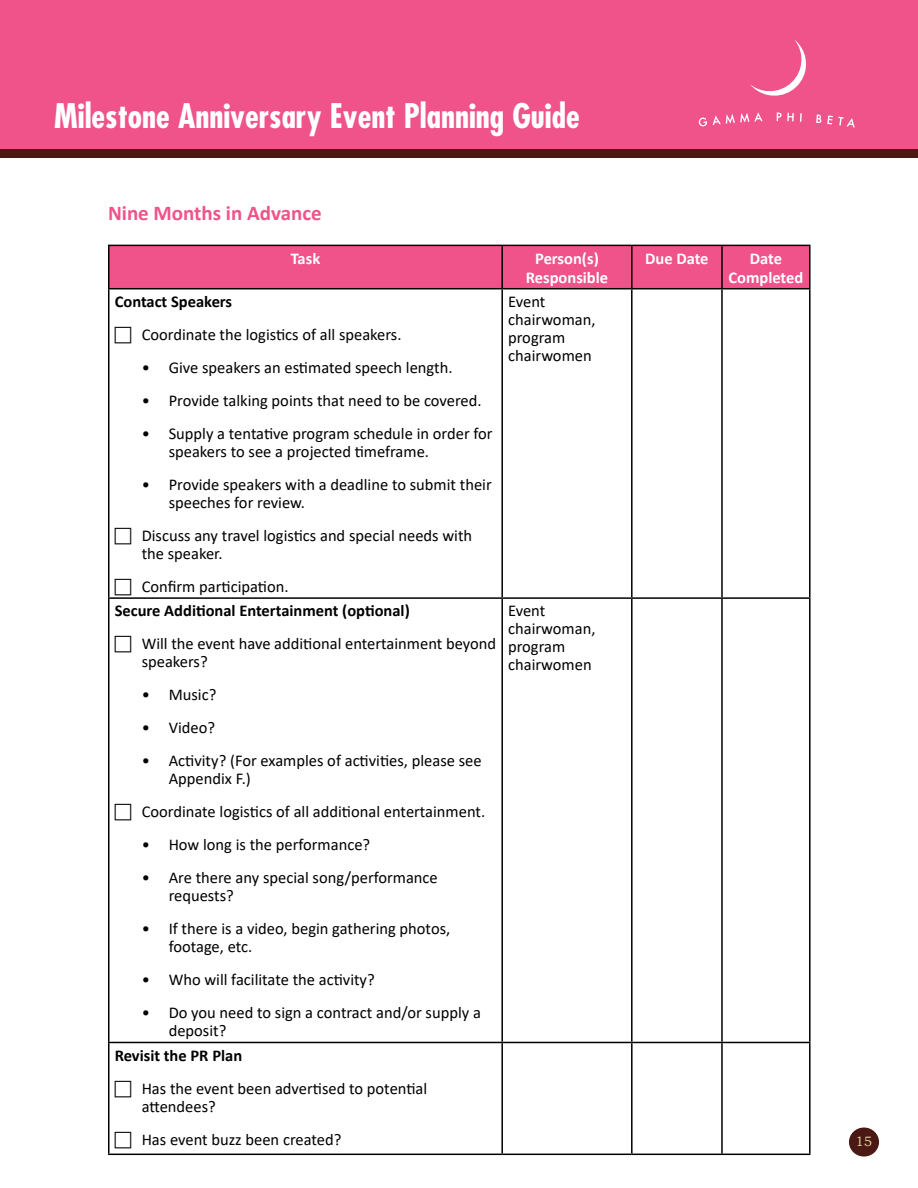
<style>
.page{position:relative;width:918px;height:1188px;background:#fff}
.page>*{position:absolute;margin:0;border:0;box-sizing:border-box;transform-origin:0 0}
.t1{font:700 condensed 33px "Futura Std";color:#fff}
.t2{font:700 21px "Calibri";color:#ef5389}
.t3{font:16.5px/18px "Calibri";color:#000}
.t4{font:700 16.5px "Calibri";color:#000}
.t5{font:700 16.5px/19px "Calibri";color:#fff;text-align:center}
.t6{font:13.5px "Bookman Old Style";color:#e8d3a5}
</style>
<div class="page">
<div style="left:0;top:0;width:918px;height:158px;background:#ef5389"></div>
<svg style="left:750px;top:39px;width:56px;height:57px"></svg>
<svg style="left:698px;top:117px;width:9px;height:10px"></svg>
<svg style="left:800px;top:113px;width:2px;height:9px"></svg>
<svg style="left:713px;top:112px;width:50px;height:13px"></svg>
<svg style="left:777px;top:113px;width:17px;height:8px"></svg>
<svg style="left:816px;top:114px;width:5px;height:9px"></svg>
<svg style="left:827px;top:116px;width:28px;height:12px"></svg>
<div style="left:0;top:149px;width:918px;height:9px;background:#4a1913"></div>
<div style="left:849px;top:1128px;width:30px;height:29px;background:#4a1913;border-radius:50%"></div>
<div style="left:110px;top:246px;width:699px;height:42px;background:#ef5389"></div>
<hr style="left:108px;top:245px;width:394px;height:1px;background:#000">
<hr style="left:108px;top:246px;width:2px;height:42px;background:#000">
<hr style="left:502px;top:245px;width:130px;height:1px;background:#000">
<hr style="left:501px;top:246px;width:2px;height:42px;background:#000">
<hr style="left:632px;top:245px;width:90px;height:1px;background:#000">
<hr style="left:631px;top:246px;width:2px;height:42px;background:#000">
<hr style="left:722px;top:245px;width:89px;height:1px;background:#000">
<hr style="left:721px;top:246px;width:2px;height:42px;background:#000">
<hr style="left:809px;top:246px;width:2px;height:42px;background:#000">
<hr style="left:108px;top:288px;width:394px;height:1px;background:#000">
<hr style="left:108px;top:289px;width:2px;height:308px;background:#000">
<hr style="left:502px;top:288px;width:130px;height:1px;background:#000">
<hr style="left:501px;top:289px;width:2px;height:308px;background:#000">
<hr style="left:632px;top:288px;width:90px;height:1px;background:#000">
<hr style="left:631px;top:289px;width:2px;height:308px;background:#000">
<hr style="left:722px;top:288px;width:89px;height:1px;background:#000">
<hr style="left:721px;top:289px;width:2px;height:308px;background:#000">
<hr style="left:809px;top:289px;width:2px;height:308px;background:#000">
<hr style="left:108px;top:597px;width:394px;height:2px;background:#000">
<hr style="left:108px;top:599px;width:2px;height:443px;background:#000">
<hr style="left:502px;top:597px;width:130px;height:2px;background:#000">
<hr style="left:501px;top:599px;width:2px;height:443px;background:#000">
<hr style="left:632px;top:597px;width:90px;height:2px;background:#000">
<hr style="left:631px;top:599px;width:2px;height:443px;background:#000">
<hr style="left:722px;top:597px;width:89px;height:2px;background:#000">
<hr style="left:721px;top:599px;width:2px;height:443px;background:#000">
<hr style="left:809px;top:599px;width:2px;height:443px;background:#000">
<hr style="left:108px;top:1042px;width:394px;height:1px;background:#000">
<hr style="left:108px;top:1043px;width:2px;height:111px;background:#000">
<hr style="left:502px;top:1042px;width:130px;height:1px;background:#000">
<hr style="left:501px;top:1043px;width:2px;height:111px;background:#000">
<hr style="left:632px;top:1042px;width:90px;height:1px;background:#000">
<hr style="left:631px;top:1043px;width:2px;height:111px;background:#000">
<hr style="left:722px;top:1042px;width:89px;height:1px;background:#000">
<hr style="left:721px;top:1043px;width:2px;height:111px;background:#000">
<hr style="left:809px;top:1043px;width:2px;height:111px;background:#000">
<hr style="left:108px;top:1154px;width:394px;height:1px;background:#000">
<hr style="left:502px;top:1154px;width:130px;height:1px;background:#000">
<hr style="left:632px;top:1154px;width:90px;height:1px;background:#000">
<hr style="left:722px;top:1154px;width:89px;height:1px;background:#000">
<h1 class="t1" style="left:54px;top:95px;width:527px">Milestone Anniversary Event Planning Guide</h1>
<p class="t2" style="left:108px;top:198px;width:215px">Nine Months in Advance</p>
<p class="t5" style="left:291px;top:249px;width:31px">Task</p>
<p class="t5" style="left:526px;top:249px;width:84px">Person(s)<br>Responsible</p>
<p class="t5" style="left:645px;top:249px;width:65px">Due Date</p>
<p class="t5" style="left:728px;top:249px;width:76px">Date<br>Completed</p>
<p class="t4" style="left:115px;top:290px;width:119px">Contact Speakers</p>
<p class="t3" style="left:142px;top:325px;width:261px">Coordinate the logistics of all speakers.</p>
<p class="t3" style="left:142px;top:358px;width:312px">• Give speakers an estimated speech length.</p>
<p class="t3" style="left:142px;top:391px;width:341px">• Provide talking points that need to be covered.</p>
<p class="t3" style="left:169px;top:424px;width:325px;text-indent:-27px">• Supply a tentative program schedule in order for speakers to see a projected timeframe.</p>
<p class="t3" style="left:169px;top:475px;width:325px;text-indent:-27px">• Provide speakers with a deadline to submit their speeches for review.</p>
<p class="t3" style="left:142px;top:526px;width:332px">Discuss any travel logistics and special needs with the speaker.</p>
<p class="t3" style="left:142px;top:577px;width:148px">Confirm participation.</p>
<p class="t3" style="left:508px;top:292px;width:89px">Event chairwoman, program chairwomen</p>
<p class="t4" style="left:115px;top:599px;width:297px">Secure Additional Entertainment (optional)</p>
<p class="t3" style="left:142px;top:635px;width:356px">Will the event have additional entertainment beyond speakers?</p>
<p class="t3" style="left:142px;top:686px;width:76px">• Music?</p>
<p class="t3" style="left:142px;top:719px;width:75px">• Video?</p>
<p class="t3" style="left:169px;top:752px;width:314px;text-indent:-27px">• Activity? (For examples of activities, please see<br>Appendix F.)</p>
<p class="t3" style="left:142px;top:803px;width:345px">Coordinate logistics of all additional entertainment.</p>
<p class="t3" style="left:142px;top:836px;width:230px">• How long is the performance?</p>
<p class="t3" style="left:169px;top:869px;width:271px;text-indent:-27px">• Are there any special song/performance requests?</p>
<p class="t3" style="left:169px;top:920px;width:283px;text-indent:-27px">• If there is a video, begin gathering photos, footage, etc.</p>
<p class="t3" style="left:142px;top:971px;width:235px">• Who will facilitate the activity?</p>
<p class="t3" style="left:169px;top:1004px;width:314px;text-indent:-27px">• Do you need to sign a contract and/or supply a deposit?</p>
<p class="t4" style="left:115px;top:1044px;width:129px">Revisit the PR Plan</p>
<p class="t3" style="left:142px;top:1079px;width:287px">Has the event been advertised to potential attendees?</p>
<p class="t3" style="left:142px;top:1130px;width:201px">Has event buzz been created?</p>
<p class="t3" style="left:508px;top:602px;width:89px">Event chairwoman, program chairwomen</p>
<p class="t6" style="left:856px;top:1133px;width:18px">15</p>
</div>
